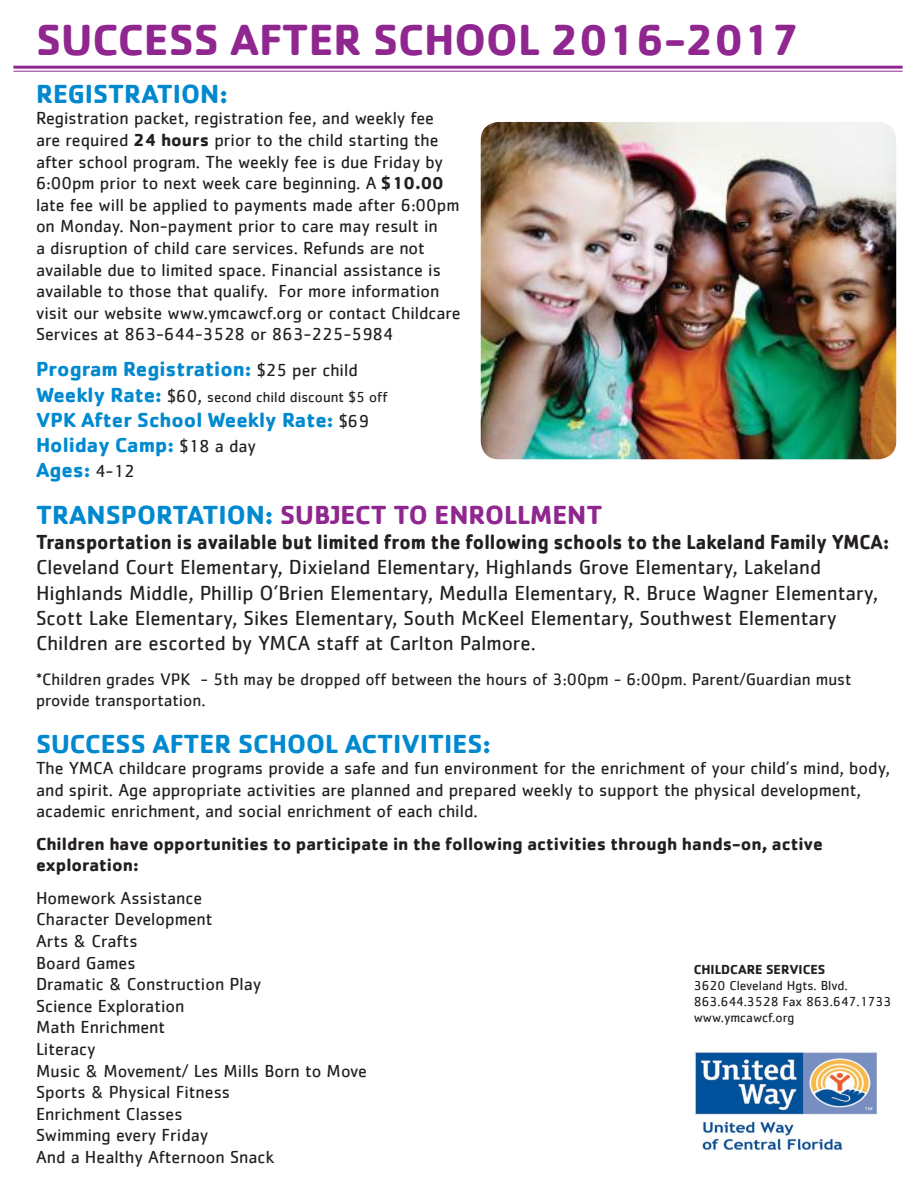
<style>
.page{position:relative;width:918px;height:1188px;background:#fff}
.page>*{position:absolute;margin:0;border:0;box-sizing:border-box;transform-origin:0 0}
.t1{font:700 45px "Cachet";color:#90268f}
.t2{font:700 27px "Cachet";color:#0089cf}
.t3{font:700 27px "Cachet";color:#90268f}
.t4{font:21px/25.2px "Cachet";color:#231f20}
.t5{font:700 21px "Cachet";color:#0089cf}
.t6{font:700 21px "Cachet";color:#231f20;scale:.92 1}
.t7{font:18px/21.6px "Cachet";color:#231f20}
.t8{font:700 18px/21.6px "Cachet";color:#231f20}
.t9{font:17.25px/20.7px "Cachet";color:#231f20}
.t10{font:15px "Cachet";color:#231f20}
.t11{font:13.5px "Cachet";color:#231f20}
.t12{font:700 13.5px "Cachet";color:#231f20}
.s1{font-weight:700}
.s2{font-weight:400;font-size:18px;color:#231f20}
.s3{font-weight:700;font-size:21px;color:#0089cf}
.s4{font-size:18px}
.s5{color:#0089cf}
</style>
<div class="page">
<hr style="left:13px;top:66px;width:890px;height:3px;background:#90268f">
<hr style="left:13px;top:71px;width:890px;height:1px;background:#90268f">
<img style="left:481px;top:122px;width:415px;height:337px">
<img style="left:694px;top:1051px;width:183px;height:99px">
<p class="t1" style="left:36px;top:11px;width:765px">SUCCESS AFTER SCHOOL 2016-2017</p>
<p class="t2" style="left:36px;top:76px;width:194px">REGISTRATION:</p>
<p class="t7" style="left:36px;top:107px;width:426px">Registration packet, registration fee, and weekly fee are required <span class="s1">24 hours</span> prior to the child starting the after school program. The weekly fee is due Friday by 6:00pm prior to next week care beginning. A <span class="s1">$10.00 </span>late fee will be applied to payments made after 6:00pm on Monday. Non-payment prior to care may result in<br>a disruption of child care services. Refunds are not available due to limited space. Financial assistance is available to those that qualify. For more information visit our website www.ymcawcf.org or contact Childcare Services at 863-644-3528 or 863-225-5984</p>
<p class="t5" style="left:36px;top:356px;width:323px">Program Registration: <span class="s2">$25 per child</span></p>
<p class="t10" style="left:36px;top:388px;width:353px"><span class="s3">Weekly Rate:</span> <span class="s4">$60,</span> second child discount $5 off</p>
<p class="t5" style="left:36px;top:406px;width:335px">VPK After School Weekly Rate: <span class="s2">$69</span></p>
<p class="t5" style="left:36px;top:431px;width:222px">Holiday Camp: <span class="s2">$18 a day</span></p>
<p class="t5" style="left:36px;top:457px;width:100px">Ages: <span class="s2">4-12</span></p>
<p class="t3" style="left:36px;top:497px;width:568px"><span class="s5">TRANSPORTATION:</span> SUBJECT TO ENROLLMENT</p>
<p class="t6" style="left:36px;top:529px;width:929px">Transportation is available but limited from the following schools to the Lakeland Family YMCA:</p>
<p class="t4" style="left:36px;top:554px;width:844px">Cleveland Court Elementary, Dixieland Elementary, Highlands Grove Elementary, Lakeland Highlands Middle, Phillip O’Brien Elementary, Medulla Elementary, R. Bruce Wagner Elementary, Scott Lake Elementary, Sikes Elementary, South McKeel Elementary, Southwest Elementary Children are escorted by YMCA staff at Carlton Palmore.</p>
<p class="t9" style="left:36px;top:669px;width:817px">*Children grades VPK - 5th may be dropped off between the hours of 3:00pm - 6:00pm. Parent/Guardian must provide transportation.</p>
<p class="t2" style="left:36px;top:726px;width:457px">SUCCESS AFTER SCHOOL ACTIVITIES:</p>
<p class="t7" style="left:36px;top:757px;width:855px">The YMCA childcare programs provide a safe and fun environment for the enrichment of your child’s mind, body, and spirit. Age appropriate activities are planned and prepared weekly to support the physical development, academic enrichment, and social enrichment of each child.</p>
<p class="t8" style="left:36px;top:832px;width:788px">Children have opportunities to participate in the following activities through hands-on, active exploration:</p>
<p class="t7" style="left:36px;top:887px;width:168px">Homework Assistance</p>
<p class="t7" style="left:36px;top:908px;width:178px">Character Development</p>
<p class="t7" style="left:36px;top:930px;width:103px">Arts &amp; Crafts</p>
<p class="t7" style="left:36px;top:951px;width:101px">Board Games</p>
<p class="t7" style="left:36px;top:973px;width:227px">Dramatic &amp; Construction Play</p>
<p class="t7" style="left:36px;top:995px;width:150px">Science Exploration</p>
<p class="t7" style="left:36px;top:1016px;width:131px">Math Enrichment</p>
<p class="t7" style="left:36px;top:1038px;width:61px">Literacy</p>
<p class="t7" style="left:36px;top:1059px;width:333px">Music &amp; Movement/ Les Mills Born to Move</p>
<p class="t7" style="left:36px;top:1081px;width:196px">Sports &amp; Physical Fitness</p>
<p class="t7" style="left:36px;top:1103px;width:148px">Enrichment Classes</p>
<p class="t7" style="left:36px;top:1124px;width:174px">Swimming every Friday</p>
<p class="t7" style="left:36px;top:1146px;width:240px">And a Healthy Afternoon Snack</p>
<p class="t12" style="left:694px;top:961px;width:133px">CHILDCARE SERVICES</p>
<p class="t11" style="left:694px;top:978px;width:155px">3620 Cleveland Hgts. Blvd.</p>
<p class="t11" style="left:694px;top:994px;width:199px">863.644.3528 Fax 863.647.1733</p>
<p class="t11" style="left:694px;top:1010px;width:102px">www.ymcawcf.org</p>
</div>
